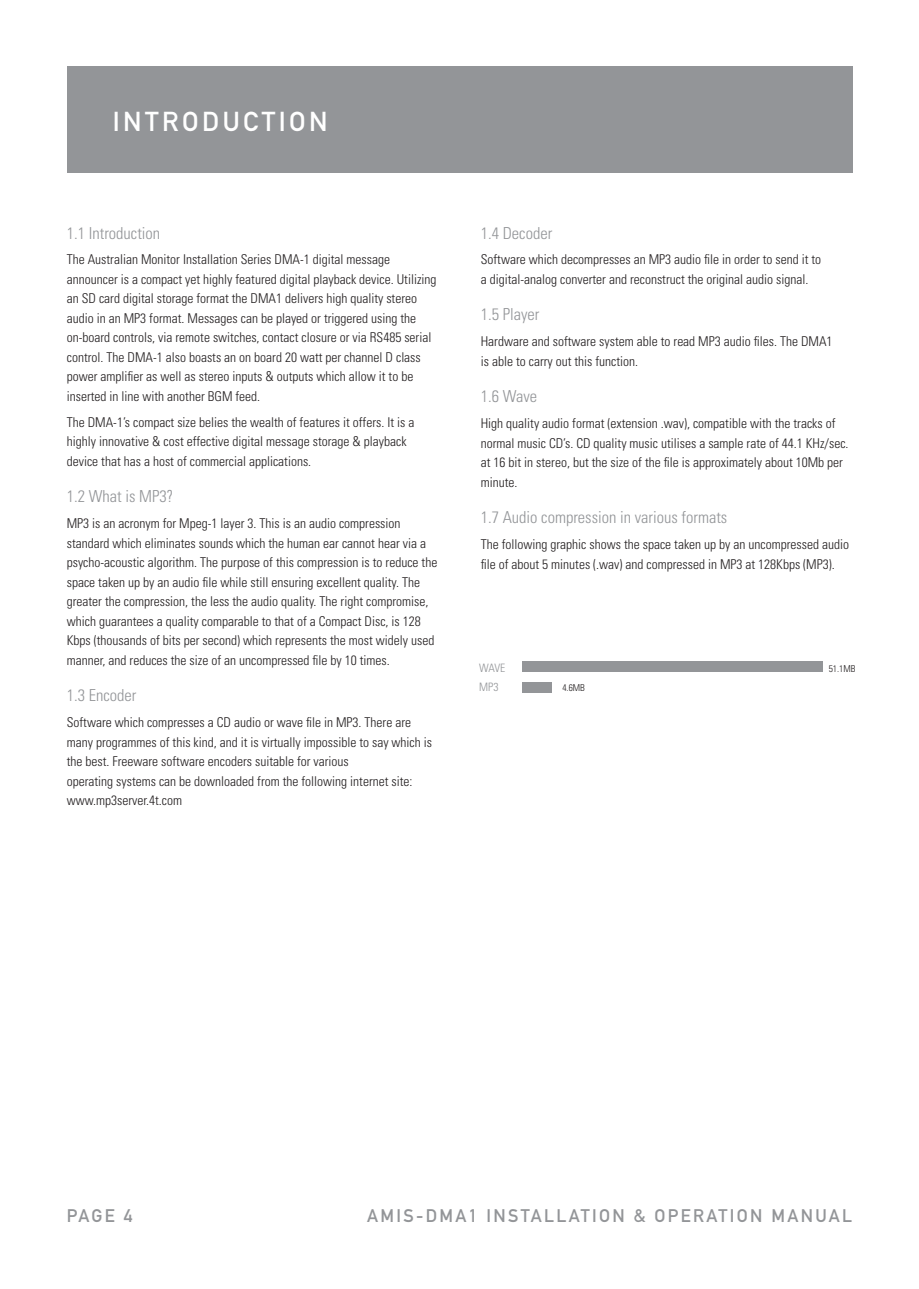
<style>
.page{position:relative;width:919px;height:1289px;background:#fff}
.page>*{position:absolute;margin:0;border:0;box-sizing:border-box;transform-origin:0 0}
.t1{font:27px "DIN Mittelschrift";letter-spacing:.13em;color:#fff}
.t2{font:18px "DIN Mittelschrift";letter-spacing:.13em;color:#939598}
.t3{font:300 condensed 16.5px "Univers";color:#939598}
.t4{font:300 condensed 13.5px/19.5px "Univers";color:#231f20}
.t5{font:300 condensed 11.55px "Univers";color:#939598}
.t6{font:300 condensed 9.45px "Univers";color:#231f20}
</style>
<div class="page">
<div style="left:67px;top:67px;width:785px;height:106px;background:#939598"></div>
<div style="left:522px;top:661px;width:300px;height:11px;background:#939598"></div>
<div style="left:522px;top:682px;width:30px;height:10px;background:#939598"></div>
<h1 class="t1" style="left:113px;top:112px;width:216px">INTRODUCTION</h1>
<p class="t3" style="left:67px;top:227px;width:95px">1.1 Introduction</p>
<p class="t4" style="left:67px;top:251px;width:371px">The Australian Monitor Installation Series DMA-1 digital message announcer is a compact yet highly featured digital playback device. Utilizing an SD card digital storage format the DMA1 delivers high quality stereo audio in an MP3 format. Messages can be played or triggered using the on-board controls, via remote switches, contact closure or via RS485 serial control. The DMA-1 also boasts an on board 20 watt per channel D class power amplifier as well as stereo inputs &amp; outputs which allow it to be inserted in line with another BGM feed.</p>
<p class="t4" style="left:67px;top:414px;width:349px">The DMA-1’s compact size belies the wealth of features it offers. It is a highly innovative &amp; cost effective digital message storage &amp; playback device that has a host of commercial applications.</p>
<p class="t3" style="left:67px;top:490px;width:108px">1.2 What is MP3?</p>
<p class="t4" style="left:67px;top:515px;width:372px">MP3 is an acronym for Mpeg-1 layer 3. This is an audio compression standard which eliminates sounds which the human ear cannot hear via a psycho-acoustic algorithm. The purpose of this compression is to reduce the space taken up by an audio file while still ensuring excellent quality. The greater the compression, the less the audio quality. The right compromise, which guarantees a quality comparable to that of a Compact Disc, is 128<br>Kbps (thousands of bits per second) which represents the most widely used manner, and reduces the size of an uncompressed file by 10 times.</p>
<p class="t3" style="left:67px;top:689px;width:71px">1.3 Encoder</p>
<p class="t4" style="left:67px;top:714px;width:367px">Software which compresses a CD audio or wave file in MP3. There are many programmes of this kind, and it is virtually impossible to say which is the best. Freeware software encoders suitable for various<br>operating systems can be downloaded from the following internet site: www.mp3server.4t.com</p>
<p class="t3" style="left:480px;top:227px;width:73px">1.4 Decoder</p>
<p class="t4" style="left:480px;top:251px;width:342px">Software which decompresses an MP3 audio file in order to send it to a digital-analog converter and reconstruct the original audio signal.</p>
<p class="t3" style="left:480px;top:308px;width:60px">1.5 Player</p>
<p class="t4" style="left:480px;top:333px;width:353px">Hardware and software system able to read MP3 audio files. The DMA1 is able to carry out this function.</p>
<p class="t3" style="left:480px;top:390px;width:58px">1.6 Wave</p>
<p class="t4" style="left:480px;top:415px;width:369px">High quality audio format (extension .wav), compatible with the tracks of normal music CD’s. CD quality music utilises a sample rate of 44.1 KHz/sec. at 16 bit in stereo, but the size of the file is approximately about 10Mb per minute.</p>
<p class="t3" style="left:480px;top:511px;width:248px">1.7 Audio compression in various formats</p>
<p class="t4" style="left:480px;top:536px;width:370px">The following graphic shows the space taken up by an uncompressed audio file of about 5 minutes (.wav) and compressed in MP3 at 128Kbps (MP3).</p>
<p class="t5" style="left:479px;top:663px;width:28px">WAVE</p>
<p class="t6" style="left:828px;top:665px;width:28px">51.1MB</p>
<p class="t5" style="left:479px;top:683px;width:21px">MP3</p>
<p class="t6" style="left:562px;top:684px;width:24px">4.6MB</p>
<h2 class="t2" style="left:67px;top:1208px;width:67px">PAGE 4</h2>
<h2 class="t2" style="left:367px;top:1208px;width:486px">AMIS-DMA1 INSTALLATION &amp; OPERATION MANUAL</h2>
</div>
